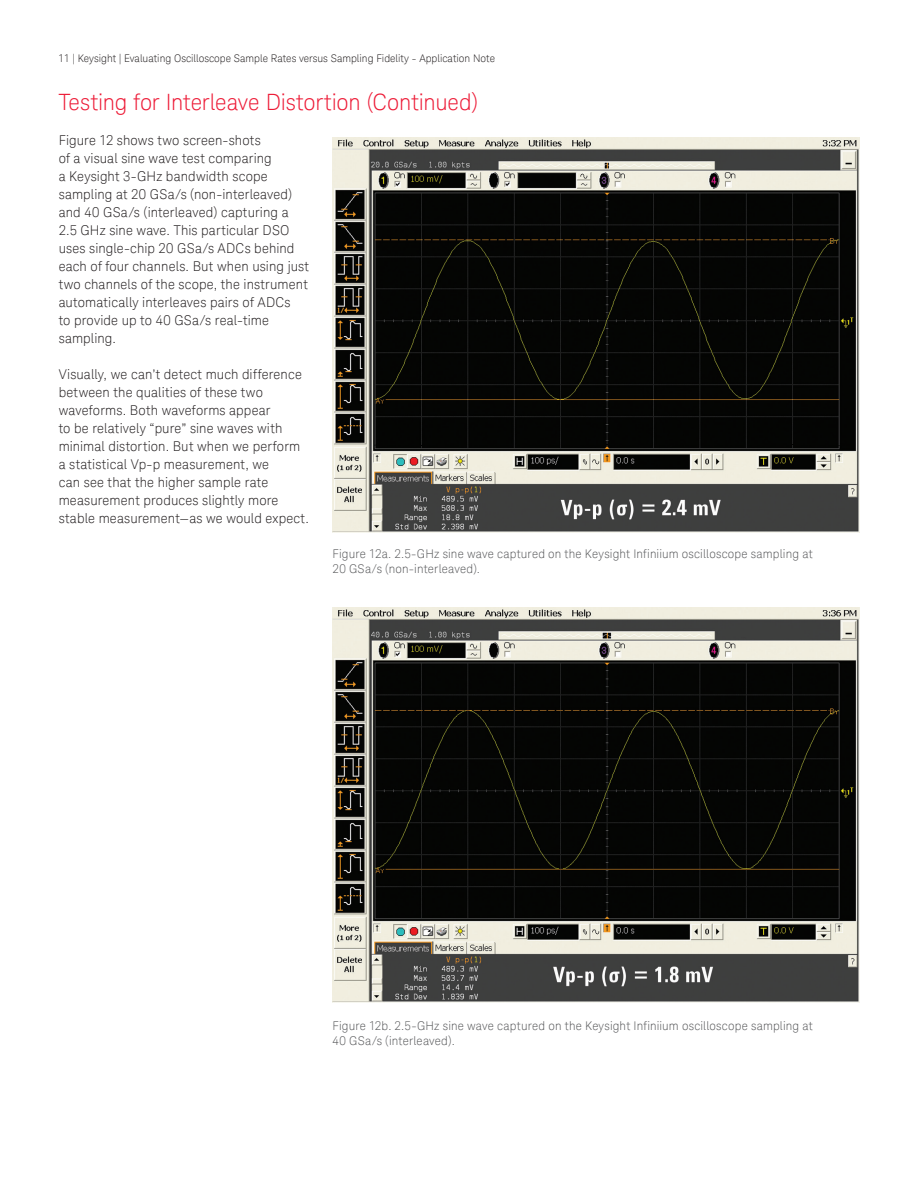
<style>
.page{position:relative;width:918px;height:1188px;background:#fff}
.page>*{position:absolute;margin:0;border:0;box-sizing:border-box;transform-origin:0 0}
.K_Heading_1{font:300 22.5px "Keysight Sans";letter-spacing:-.01em;color:#ed1a36}
.K_Body_Text{font:300 13.5px/18px "Keysight Sans";letter-spacing:.01em;color:#231f20}
.K_Diagrams_and_Figur{font:300 12px/15px "Keysight Sans";letter-spacing:.015em;color:#57585a}
.t1{font:300 10.5px "Keysight Sans";color:#231f20}
</style>
<div class="page">
<img style="left:332px;top:137px;width:527px;height:396px">
<img style="left:332px;top:608px;width:527px;height:395px">
<p class="t1" style="left:59px;top:52px;width:438px">11 | Keysight | Evaluating Oscilloscope Sample Rates versus Sampling Fidelity - Application Note</p>
<p class="K_Heading_1" style="left:59px;top:89px;width:421px">Testing for Interleave Distortion (Continued)</p>
<p class="K_Body_Text" style="left:59px;top:131px;width:252px">Figure 12 shows two screen-shots<br>of a visual sine wave test comparing<br>a Keysight 3-GHz bandwidth scope sampling at 20 GSa/s (non-interleaved) and 40 GSa/s (interleaved) capturing a 2.5 GHz sine wave. This particular DSO uses single-chip 20 GSa/s ADCs behind each of four channels. But when using just two channels of the scope, the instrument automatically interleaves pairs of ADCs<br>to provide up to 40 GSa/s real-time sampling.</p>
<p class="K_Body_Text" style="left:59px;top:365px;width:252px">Visually, we can’t detect much difference between the qualities of these two waveforms. Both waveforms appear<br>to be relatively “pure” sine waves with minimal distortion. But when we perform a statistical Vp-p measurement, we<br>can see that the higher sample rate measurement produces slightly more stable measurement—as we would expect.</p>
<p class="K_Diagrams_and_Figur" style="left:333px;top:546px;width:482px">Figure 12a. 2.5-GHz sine wave captured on the Keysight Infiniium oscilloscope sampling at<br>20 GSa/s (non-interleaved).</p>
<p class="K_Diagrams_and_Figur" style="left:332px;top:1019px;width:482px">Figure 12b. 2.5-GHz sine wave captured on the Keysight Infiniium oscilloscope sampling at<br>40 GSa/s (interleaved).</p>
</div>
